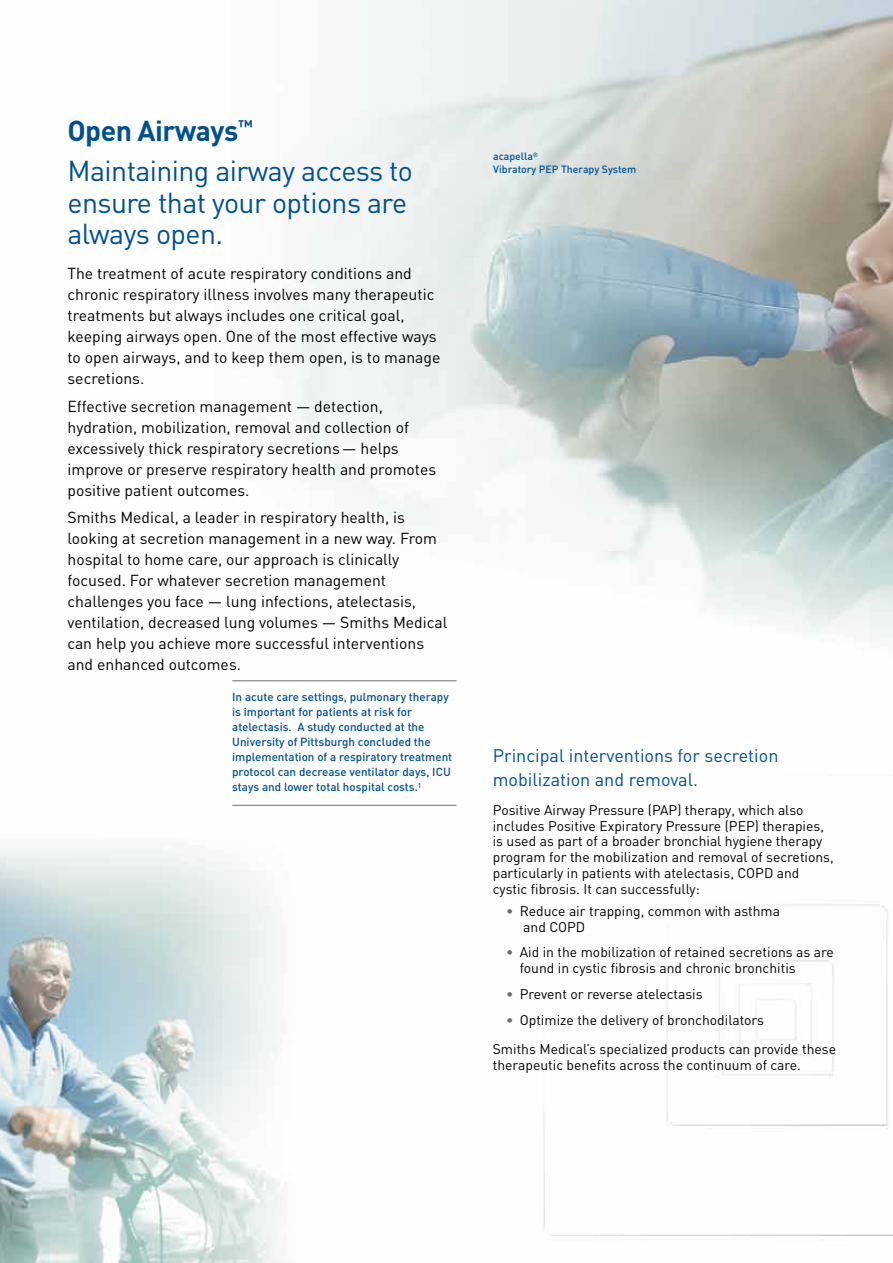
<style>
.page{position:relative;width:893px;height:1263px;background:#fff}
.page>*{position:absolute;margin:0;border:0;box-sizing:border-box;transform-origin:0 0}
.t1{font:28.5px/40.2px "DIN";letter-spacing:-.02em;color:#005092}
.t2{font:18px/24px "DIN";color:#005092}
.t3{font:15.75px/21px "DIN";color:#000}
.t4{font:13.8px/15.8px "DIN";color:#000}
.t5{font:500 11.7px/15px "DIN";color:#005092}
.t6{font:500 10.5px/12.6px "DIN";color:#005092}
.s1{font-weight:700}
.s2{color:#696c71}
</style>
<div class="page">
<img style="left:0;top:0;width:893px;height:1263px">
<hr style="left:232px;top:680px;width:224px;height:1px;background:#696c71">
<hr style="left:232px;top:805px;width:224px;height:1px;background:#696c71">
<h1 class="t1" style="left:68px;top:110px;width:347px"><span class="s1">Open Airways</span><sup>™<br></sup>Maintaining airway access to</h1>
<h1 class="t1" style="left:68px;top:186px;width:341px;line-height:31.5px">ensure that your options are always open.</h1>
<p class="t3" style="left:68px;top:262px;width:374px">The treatment of acute respiratory conditions and chronic respiratory illness involves many therapeutic treatments but always includes one critical goal, keeping airways open. One of the most effective ways to open airways, and to keep them open, is to manage secretions.</p>
<p class="t3" style="left:68px;top:395px;width:370px">Effective secretion management — detection, hydration, mobilization, removal and collection of excessively thick respiratory secretions — helps improve or preserve respiratory health and promotes positive patient outcomes.</p>
<p class="t3" style="left:68px;top:507px;width:381px">Smiths Medical, a leader in respiratory health, is looking at secretion management in a new way. From hospital to home care, our approach is clinically focused. For whatever secretion management challenges you face — lung infections, atelectasis, ventilation, decreased lung volumes — Smiths Medical can help you achieve more successful interventions and enhanced outcomes.</p>
<p class="t5" style="left:232px;top:689px;width:222px">In acute care settings, pulmonary therapy is important for patients at risk for atelectasis. A study conducted at the University of Pittsburgh concluded the implementation of a respiratory treatment protocol can decrease ventilator days, ICU stays and lower total hospital costs.<sup>1</sup></p>
<p class="t6" style="left:493px;top:150px;width:145px">acapella<sup>®<br></sup>Vibratory PEP Therapy System</p>
<p class="t2" style="left:493px;top:743px;width:287px">Principal interventions for secretion mobilization and removal.</p>
<p class="t4" style="left:493px;top:802px;width:342px">Positive Airway Pressure (PAP) therapy, which also includes Positive Expiratory Pressure (PEP) therapies, is used as part of a broader bronchial hygiene therapy program for the mobilization and removal of secretions, particularly in patients with atelectasis, COPD and cystic fibrosis. It can successfully:</p>
<p class="t4" style="left:523px;top:903px;width:258px;text-indent:-17px"><span class="s2">•</span> Reduce air trapping, common with asthma and COPD</p>
<p class="t4" style="left:520px;top:944px;width:316px;text-indent:-14px"><span class="s2">•</span> Aid in the mobilization of retained secretions as are found in cystic fibrosis and chronic bronchitis</p>
<p class="t4" style="left:506px;top:986px;width:198px"><span class="s2">•</span> Prevent or reverse atelectasis</p>
<p class="t4" style="left:493px;top:1005px;width:345px;line-height:29.2px;text-indent:14px"><span class="s2">•</span> Optimize the delivery of bronchodilators<br>Smiths Medical’s specialized products can provide these</p>
<p class="t4" style="left:493px;top:1056px;width:310px">therapeutic benefits across the continuum of care.</p>
</div>
